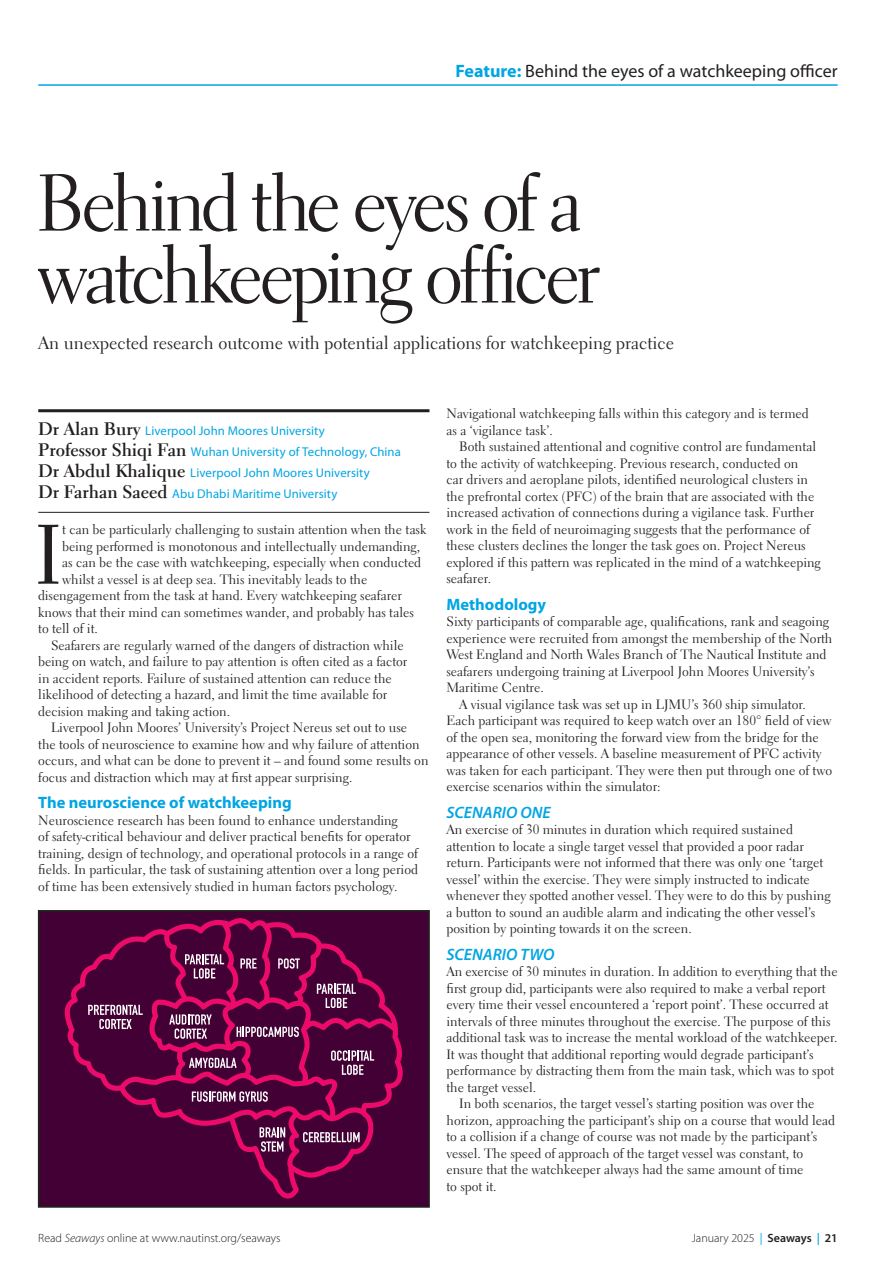
<style>
.page{position:relative;width:893px;height:1263px;background:#fff}
.page>*{position:absolute;margin:0;border:0;box-sizing:border-box;transform-origin:0 0}
.t1{font:84px "Electra LT Std";color:#231f20}
.t2{font:81px/72px "Electra LT Std Display";letter-spacing:-.02em;color:#231f20}
.t3{font:18px "Electra LT Std";color:#231f20}
.t4{font:18px "Myriad Pro";color:#231f20}
.t5{font:700 16.5px "Myriad Pro";color:#00a5e3}
.t6{font:italic 600 16.5px "Myriad Pro";color:#00a5e3}
.t7{font:13.5px/16.5px "Electra LT Std";color:#231f20}
.t8{font:12.75px/21px "Myriad Pro";letter-spacing:.01em;color:#00a5e3}
.t9{font:300 12px "Myriad Pro";color:#231f20}
.s1{font-weight:700;color:#00a5e3}
.s2{font-family:"Electra LT Std";font-weight:700;font-size:18px;color:#231f20}
.s3{font-style:italic}
.s4{font-weight:400;color:#00a5e3}
.s5{font-weight:600}
.s6{font-weight:600;color:#00a5e3}
</style>
<div class="page">
<hr style="left:38px;top:512px;width:391px;height:1px;background:#231f20">
<hr style="left:38px;top:409px;width:391px;height:3px;background:#231f20">
<div style="left:39px;top:911px;width:390px;height:296px;background:#430034"></div>
<svg style="left:64px;top:918px;width:339px;height:280px"></svg>
<svg style="left:88px;top:1005px;width:55px;height:24px"></svg>
<svg style="left:192px;top:1091px;width:76px;height:11px"></svg>
<svg style="left:237px;top:1027px;width:62px;height:10px"></svg>
<svg style="left:185px;top:954px;width:39px;height:24px"></svg>
<svg style="left:260px;top:1127px;width:25px;height:24px"></svg>
<svg style="left:303px;top:1132px;width:57px;height:10px"></svg>
<svg style="left:169px;top:1014px;width:43px;height:25px"></svg>
<svg style="left:189px;top:1058px;width:48px;height:10px"></svg>
<svg style="left:317px;top:984px;width:39px;height:24px"></svg>
<svg style="left:331px;top:1050px;width:43px;height:25px"></svg>
<svg style="left:240px;top:958px;width:17px;height:10px"></svg>
<svg style="left:278px;top:958px;width:22px;height:11px"></svg>
<div style="left:38px;top:910px;width:392px;height:298px;border:2px solid #231f20"></div>
<hr style="left:38px;top:84px;width:800px;height:2px;background:#00a5e3">
<h3 class="t4" style="left:456px;top:59px;width:384px"><span class="s1">Feature:</span> Behind the eyes of a watchkeeping officer</h3>
<h2 class="t2" style="left:38px;top:167px;width:563px">Behind the eyes of a watchkeeping officer</h2>
<h3 class="t3" style="left:38px;top:332px;width:637px">An unexpected research outcome with potential applications for watchkeeping practice</h3>
<p class="t8" style="left:38px;top:420px;width:364px"><span class="s2">Dr Alan Bury</span> Liverpool John Moores University<br><span class="s2">Professor Shiqi Fan</span> Wuhan University of Technology, China <span class="s2">Dr Abdul Khalique</span> Liverpool John Moores University<br><span class="s2">Dr Farhan Saeed</span> Abu Dhabi Maritime University</p>
<h1 class="t1" style="left:34px;top:503px;width:29px">I</h1>
<p class="t7" style="left:62px;top:521px;width:366px">t can be particularly challenging to sustain attention when the task</p>
<p class="t7" style="left:62px;top:538px;width:359px">being performed is monotonous and intellectually undemanding,</p>
<p class="t7" style="left:62px;top:554px;width:361px">as can be the case with watchkeeping, especially when conducted</p>
<p class="t7" style="left:62px;top:571px;width:307px">whilst a vessel is at deep sea. This inevitably leads to the</p>
<p class="t7" style="left:38px;top:587px;width:365px">disengagement from the task at hand. Every watchkeeping seafarer</p>
<p class="t7" style="left:38px;top:604px;width:377px">knows that their mind can sometimes wander, and probably has tales</p>
<p class="t7" style="left:38px;top:620px;width:61px">to tell of it.</p>
<p class="t7" style="left:51px;top:637px;width:354px">Seafarers are regularly warned of the dangers of distraction while</p>
<p class="t7" style="left:38px;top:653px;width:371px">being on watch, and failure to pay attention is often cited as a factor</p>
<p class="t7" style="left:38px;top:670px;width:355px">in accident reports. Failure of sustained attention can reduce the</p>
<p class="t7" style="left:38px;top:686px;width:351px">likelihood of detecting a hazard, and limit the time available for</p>
<p class="t7" style="left:38px;top:703px;width:193px">decision making and taking action.</p>
<p class="t7" style="left:51px;top:719px;width:358px">Liverpool John Moores’ University’s Project Nereus set out to use</p>
<p class="t7" style="left:38px;top:736px;width:383px">the tools of neuroscience to examine how and why failure of attention</p>
<p class="t7" style="left:38px;top:752px;width:392px">occurs, and what can be done to prevent it – and found some results on</p>
<p class="t7" style="left:38px;top:769px;width:316px">focus and distraction which may at first appear surprising.</p>
<p class="t5" style="left:38px;top:792px;width:255px">The neuroscience of watchkeeping</p>
<p class="t7" style="left:38px;top:812px;width:381px">Neuroscience research has been found to enhance understanding<br>of safety-critical behaviour and deliver practical benefits for operator training, design of technology, and operational protocols in a range of fields. In particular, the task of sustaining attention over a long period of time has been extensively studied in human factors psychology.</p>
<p class="t7" style="left:446px;top:405px;width:364px">Navigational watchkeeping falls within this category and is termed as a ‘vigilance task’.</p>
<p class="t7" style="left:446px;top:438px;width:376px;text-indent:13px">Both sustained attentional and cognitive control are fundamental to the activity of watchkeeping. Previous research, conducted on<br>car drivers and aeroplane pilots, identified neurological clusters in the prefrontal cortex (PFC) of the brain that are associated with the increased activation of connections during a vigilance task. Further work in the field of neuroimaging suggests that the performance of these clusters declines the longer the task goes on. Project Nereus explored if this pattern was replicated in the mind of a watchkeeping seafarer.</p>
<p class="t5" style="left:446px;top:593px;width:101px">Methodology</p>
<p class="t7" style="left:446px;top:613px;width:384px">Sixty participants of comparable age, qualifications, rank and seagoing</p>
<p class="t7" style="left:446px;top:630px;width:387px">experience were recruited from amongst the membership of the North</p>
<p class="t7" style="left:446px;top:646px;width:382px">West England and North Wales Branch of The Nautical Institute and</p>
<p class="t7" style="left:446px;top:663px;width:370px">seafarers undergoing training at Liverpool John Moores University’s</p>
<p class="t7" style="left:446px;top:679px;width:99px">Maritime Centre.</p>
<p class="t7" style="left:459px;top:696px;width:348px">A visual vigilance task was set up in LJMU’s 360 ship simulator.</p>
<p class="t7" style="left:446px;top:712px;width:386px">Each participant was required to keep watch over an 180° field of view</p>
<p class="t7" style="left:446px;top:729px;width:374px">of the open sea, monitoring the forward view from the bridge for the</p>
<p class="t7" style="left:446px;top:745px;width:377px">appearance of other vessels. A baseline measurement of PFC activity</p>
<p class="t7" style="left:446px;top:762px;width:387px">was taken for each participant. They were then put through one of two</p>
<p class="t7" style="left:446px;top:778px;width:216px">exercise scenarios within the simulator:</p>
<p class="t6" style="left:446px;top:803px;width:106px">SCENARIO ONE</p>
<p class="t7" style="left:446px;top:821px;width:386px">An exercise of 30 minutes in duration which required sustained attention to locate a single target vessel that provided a poor radar return. Participants were not informed that there was only one ‘target vessel’ within the exercise. They were simply instructed to indicate whenever they spotted another vessel. They were to do this by pushing a button to sound an audible alarm and indicating the other vessel’s position by pointing towards it on the screen.</p>
<p class="t6" style="left:446px;top:945px;width:110px">SCENARIO TWO</p>
<p class="t7" style="left:446px;top:963px;width:393px">An exercise of 30 minutes in duration. In addition to everything that the</p>
<p class="t7" style="left:446px;top:980px;width:380px">first group did, participants were also required to make a verbal report</p>
<p class="t7" style="left:446px;top:996px;width:383px">every time their vessel encountered a ‘report point’. These occurred at</p>
<p class="t7" style="left:446px;top:1013px;width:386px">intervals of three minutes throughout the exercise. The purpose of this</p>
<p class="t7" style="left:446px;top:1029px;width:393px">additional task was to increase the mental workload of the watchkeeper.</p>
<p class="t7" style="left:446px;top:1046px;width:368px">It was thought that additional reporting would degrade participant’s</p>
<p class="t7" style="left:446px;top:1062px;width:389px">performance by distracting them from the main task, which was to spot</p>
<p class="t7" style="left:446px;top:1079px;width:91px">the target vessel.</p>
<p class="t7" style="left:459px;top:1095px;width:357px">In both scenarios, the target vessel’s starting position was over the</p>
<p class="t7" style="left:446px;top:1112px;width:390px">horizon, approaching the participant’s ship on a course that would lead</p>
<p class="t7" style="left:446px;top:1128px;width:372px">to a collision if a change of course was not made by the participant’s</p>
<p class="t7" style="left:446px;top:1145px;width:358px">vessel. The speed of approach of the target vessel was constant, to</p>
<p class="t7" style="left:446px;top:1161px;width:359px">ensure that the watchkeeper always had the same amount of time</p>
<p class="t7" style="left:446px;top:1178px;width:52px">to spot it.</p>
<p class="t9" style="left:38px;top:1231px;width:244px">Read <span class="s3">Seaways</span> online at www.nautinst.org/seaways</p>
<p class="t9" style="left:692px;top:1231px;width:147px">January 2025 <span class="s4">|</span> <span class="s5">Seaways</span> <span class="s6">|</span> <span class="s5">21</span></p>
</div>
